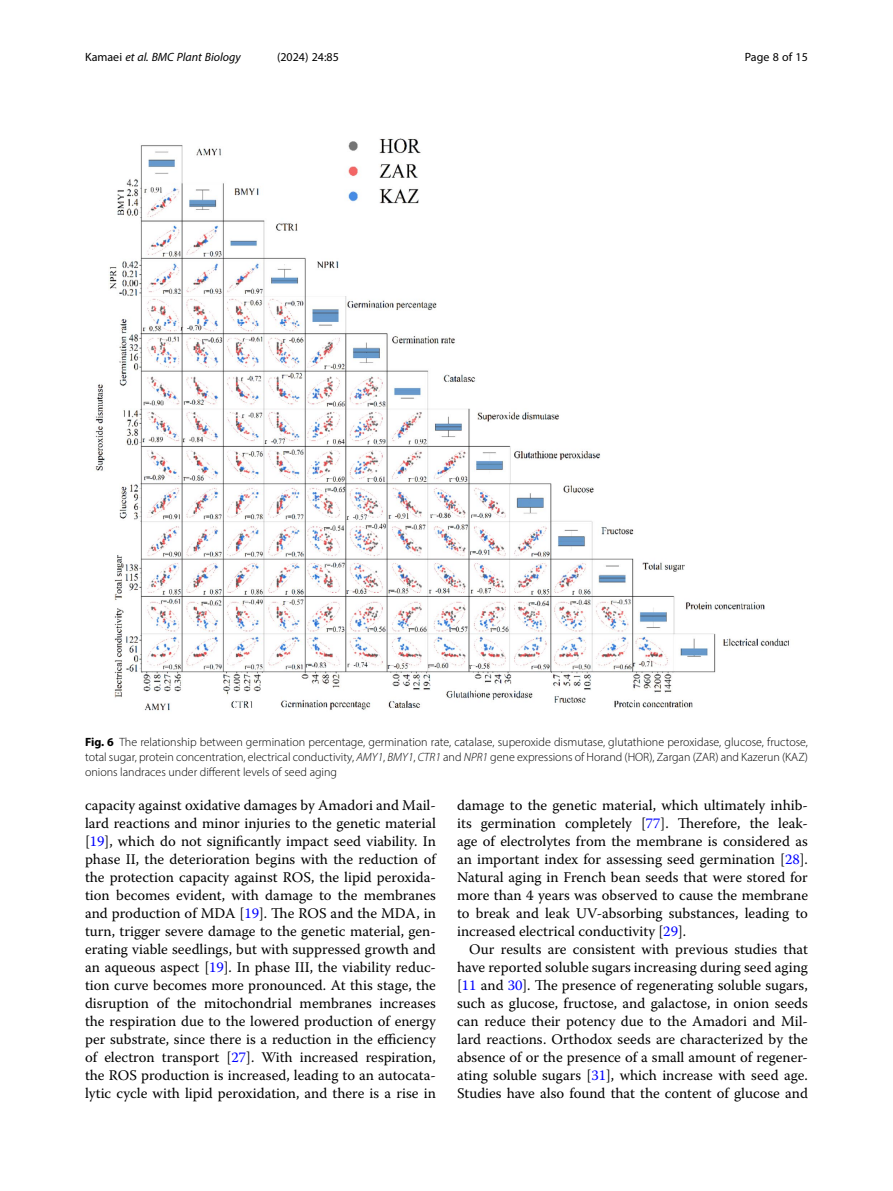
<style>
.page{position:relative;width:893px;height:1191px;background:#fff}
.page>*{position:absolute;margin:0;border:0;box-sizing:border-box;transform-origin:0 0}
.Body_Text_Indent{font:14.7px/18px "Warnock Pro";color:#000;text-align:justify}
.Figure_Caption{font:300 12px/15px "Myriad Pro";color:#000;text-align:justify}
.t1{font:italic 12px "Myriad Pro";color:#000}
.t2{font:12px "Myriad Pro";color:#000}
.s1{font-style:normal}
.s2{font-weight:700}
.s3{font-style:italic}
.s4{color:#00f}
</style>
<div class="page">
<img style="left:95px;top:138px;width:694px;height:573px">
<p class="t1" style="left:85px;top:50px;width:157px"><span class="s1">Kamaei</span> et al. BMC Plant Biology</p>
<p class="t2" style="left:277px;top:50px;width:63px">(2024) 24:85</p>
<p class="t2" style="left:745px;top:50px;width:65px">Page 8 of 15</p>
<p class="Figure_Caption" style="left:85px;top:734px;width:724px"><span class="s2">Fig. 6</span> The relationship between germination percentage, germination rate, catalase, superoxide dismutase, glutathione peroxidase, glucose, fructose, total sugar, protein concentration, electrical conductivity, <span class="s3">AMY1</span>, <span class="s3">BMY1</span>, <span class="s3">CTR1</span> and <span class="s3">NPR1</span> gene expressions of Horand (HOR), Zargan (ZAR) and Kazerun (KAZ) onions landraces under different levels of seed aging</p>
<p class="Body_Text_Indent" style="left:85px;top:796px;width:352px">capacity against oxidative damages by Amadori and Mail&shy;lard reactions and minor injuries to the genetic material [<span class="s4">19</span>], which do not significantly impact seed viability. In phase II, the deterioration begins with the reduction of the protection capacity against ROS, the lipid peroxida&shy;tion becomes evident, with damage to the membranes and production of MDA [<span class="s4">19</span>]. The ROS and the MDA, in turn, trigger severe damage to the genetic material, gen&shy;erating viable seedlings, but with suppressed growth and an aqueous aspect [<span class="s4">19</span>]. In phase III, the viability reduc&shy;tion curve becomes more pronounced. At this stage, the disruption of the mitochondrial membranes increases the respiration due to the lowered production of energy per substrate, since there is a reduction in the efficiency of electron transport [<span class="s4">27</span>]. With increased respiration, the ROS production is increased, leading to an autocata&shy;lytic cycle with lipid peroxidation, and there is a rise in</p>
<p class="Body_Text_Indent" style="left:457px;top:796px;width:352px">damage to the genetic material, which ultimately inhib&shy;its germination completely [<span class="s4">77</span>]. Therefore, the leak&shy;age of electrolytes from the membrane is considered as an important index for assessing seed germination [<span class="s4">28</span>].<br>Natural aging in French bean seeds that were stored for more than 4 years was observed to cause the membrane to break and leak UV-absorbing substances, leading to increased electrical conductivity [<span class="s4">29</span>].</p>
<p class="Body_Text_Indent" style="left:457px;top:940px;width:352px;text-indent:12px">Our results are consistent with previous studies that have reported soluble sugars increasing during seed aging [<span class="s4">11</span> and <span class="s4">30</span>]. The presence of regenerating soluble sugars, such as glucose, fructose, and galactose, in onion seeds can reduce their potency due to the Amadori and Mil&shy;lard reactions. Orthodox seeds are characterized by the absence of or the presence of a small amount of regener&shy;ating soluble sugars [<span class="s4">31</span>], which increase with seed age.<br>Studies have also found that the content of glucose and</p>
</div>
